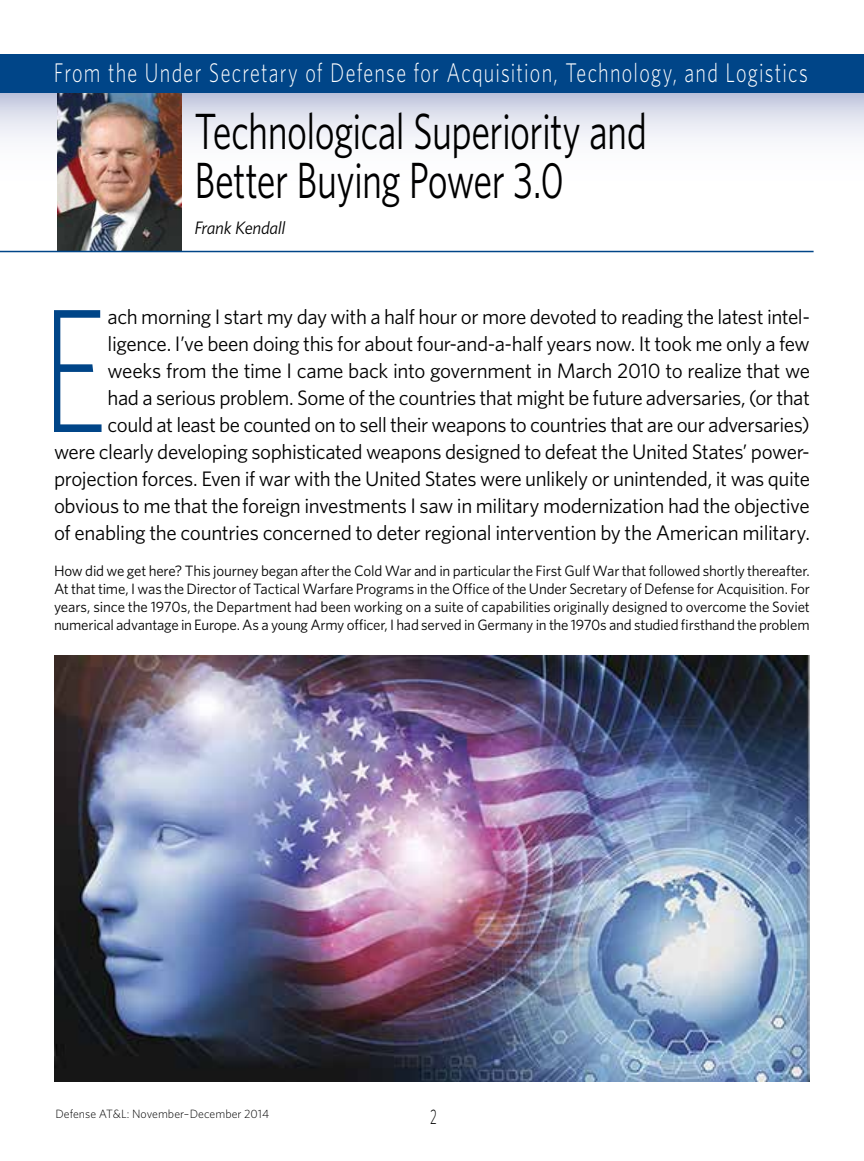
<style>
.page{position:relative;width:864px;height:1161px;background:#fff}
.page>*{position:absolute;margin:0;border:0;box-sizing:border-box;transform-origin:0 0}
.body_text_white_star{font:300 176.55px "Whitney";color:#004588;scale:.75 1}
.headline{font:51px/49.5px "Whitney";letter-spacing:-.02em;color:#000;scale:.75 1}
.t1{font:300 27px "Whitney";letter-spacing:.06em;color:#fff;scale:.75 1}
.body_text_white_star-2{font:21px/27px "Whitney";letter-spacing:-.02em;color:#000;text-align:right}
.t2{font:300 21px "Whitney";color:#000;scale:.6 1}
.byline{font:italic 18px "Whitney";letter-spacing:-.02em;color:#000}
.body_text{font:15px/18px "Whitney";letter-spacing:-.015em;color:#000;text-align:justify}
.t3{font:300 12px "Whitney";letter-spacing:.005em;color:#000}
</style>
<div class="page">
<svg style="left:0;top:92px;width:864px;height:142px"></svg>
<img style="left:58px;top:92px;width:124px;height:159px">
<hr style="left:0;top:251px;width:814px;height:1px;background:#004588">
<div style="left:0;top:54px;width:864px;height:38px;background:#004588"></div>
<img style="left:54px;top:655px;width:756px;height:427px">
<p class="t1" style="left:54px;top:54px;width:1007px">From the Under Secretary of Defense for Acquisition, Technology, and Logistics</p>
<h1 class="headline" style="left:194px;top:105px;width:605px">Technological Superiority and<br>Better Buying Power 3.0</h1>
<p class="byline" style="left:194px;top:216px;width:93px">Frank Kendall</p>
<p class="body_text_white_star-2" style="left:54px;top:303px;width:758px">ach morning I start my day with a half hour or more devoted to reading the latest intel&shy;ligence. I’ve been doing this for about four-and-a-half years now. It took me only a few weeks from the time I came back into government in March 2010 to realize that we<br>had a serious problem. Some of the countries that might be future adversaries, (or that<br>could at least be counted on to sell their weapons to countries that are our adversaries)<br>were clearly developing sophisticated weapons designed to defeat the United States’ power&shy;projection forces. Even if war with the United States were unlikely or unintended, it was quite obvious to me that the foreign investments I saw in military modernization had the objective of enabling the countries concerned to deter regional intervention by the American military.</p>
<p class="body_text" style="left:54px;top:561px;width:758px">How did we get here? This journey began after the Cold War and in particular the First Gulf War that followed shortly thereafter.<br>At that time, I was the Director of Tactical Warfare Programs in the Office of the Under Secretary of Defense for Acquisition. For years, since the 1970s, the Department had been working on a suite of capabilities originally designed to overcome the Soviet numerical advantage in Europe. As a young Army officer, I had served in Germany in the 1970s and studied firsthand the problem</p>
<p class="body_text_white_star" style="left:41px;top:253px;width:91px">E</p>
<p class="t3" style="left:56px;top:1106px;width:215px">Defense AT&amp;L: November–December 2014</p>
<p class="t2" style="left:430px;top:1102px;width:13px">2</p>
</div>
